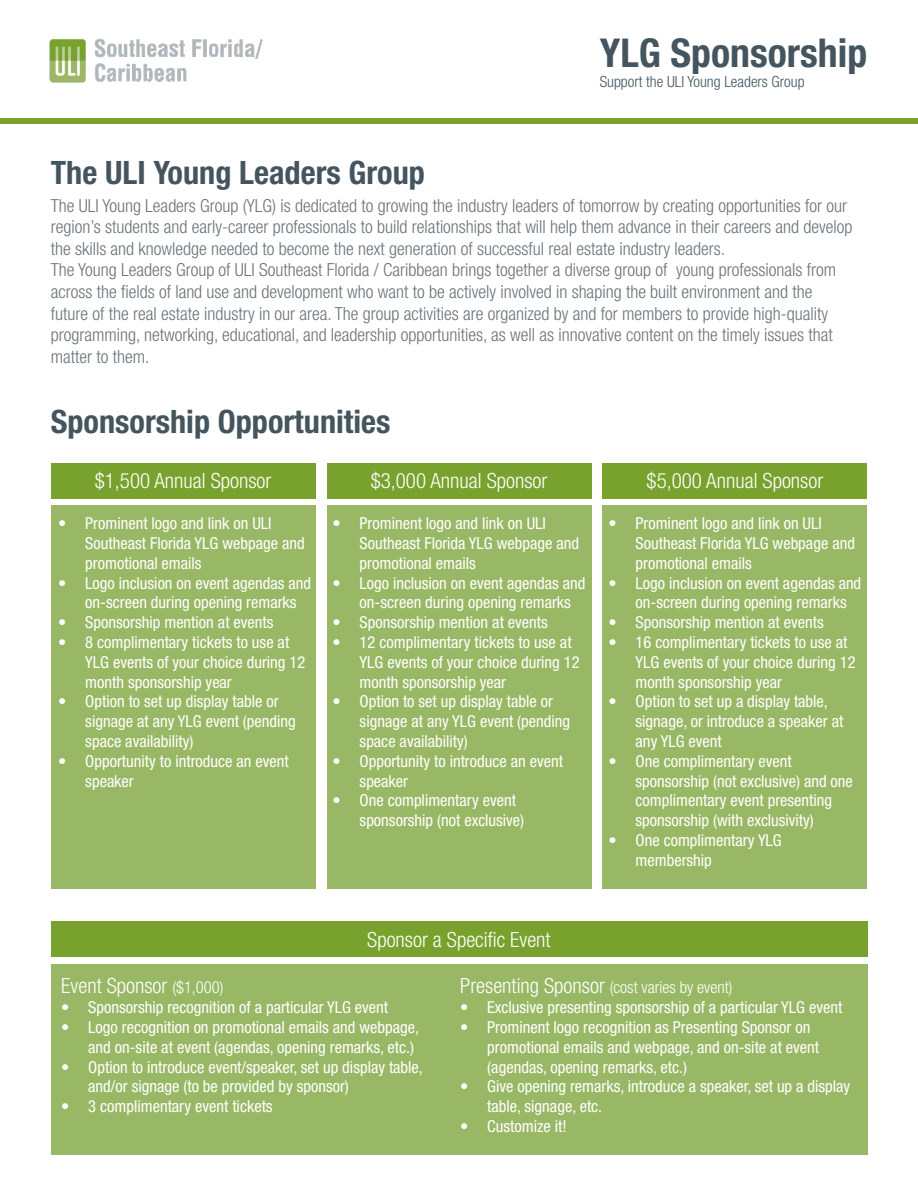
<style>
.page{position:relative;width:918px;height:1188px;background:#fff}
.page>*{position:absolute;margin:0;border:0;box-sizing:border-box;transform-origin:0 0}
.t1{font:700 condensed 39.75px "Helvetica Neue LT Pro";color:#45555f}
.t2{font:700 condensed 32.25px "Helvetica Neue LT Pro";color:#45555f}
.t3{font:300 condensed 21px "Helvetica Neue LT Pro";color:#fff}
.t4{font:300 condensed 18px/21.6px "Helvetica Neue LT Pro";color:#6a747b}
.t5{font:condensed 16.5px/19.8px "Helvetica Neue LT Pro";color:#fff}
.t6{font:300 condensed 16.5px "Helvetica Neue LT Pro";color:#fff}
.t7{font:300 condensed 15.45px "Helvetica Neue LT Pro";color:#45555f}
.s1{font-size:16.5px}
.s2{font-size:21px}
</style>
<div class="page">
<div style="left:51px;top:506px;width:264px;height:383px;background:#99b865"></div>
<div style="left:327px;top:506px;width:264px;height:383px;background:#99b865"></div>
<div style="left:603px;top:506px;width:264px;height:383px;background:#99b865"></div>
<div style="left:51px;top:463px;width:264px;height:35px;background:#78a22d"></div>
<div style="left:327px;top:463px;width:264px;height:35px;background:#78a22d"></div>
<div style="left:603px;top:463px;width:264px;height:35px;background:#78a22d"></div>
<div style="left:51px;top:921px;width:816px;height:36px;background:#78a22d"></div>
<div style="left:51px;top:964px;width:816px;height:191px;background:#99b865"></div>
<img style="left:49px;top:38px;width:214px;height:45px">
<div style="left:0;top:119px;width:918px;height:5px;background:#78a22d"></div>
<p class="t1" style="left:600px;top:29px;width:269px">YLG Sponsorship</p>
<p class="t7" style="left:600px;top:73px;width:206px">Support the ULI Young Leaders Group</p>
<p class="t2" style="left:51px;top:153px;width:376px">The ULI Young Leaders Group</p>
<p class="t4" style="left:51px;top:194px;width:803px">The ULI Young Leaders Group (YLG) is dedicated to growing the industry leaders of tomorrow by creating opportunities for our region’s students and early-career professionals to build relationships that will help them advance in their careers and develop the skills and knowledge needed to become the next generation of successful real estate industry leaders.</p>
<p class="t4" style="left:51px;top:259px;width:787px">The Young Leaders Group of ULI Southeast Florida / Caribbean brings together a diverse group of young professionals from across the fields of land use and development who want to be actively involved in shaping the built environment and the future of the real estate industry in our area. The group activities are organized by and for members to provide high-quality programming, networking, educational, and leadership opportunities, as well as innovative content on the timely issues that matter to them.</p>
<p class="t2" style="left:51px;top:402px;width:341px">Sponsorship Opportunities</p>
<p class="t3" style="left:95px;top:469px;width:178px">$1,500 Annual Sponsor</p>
<p class="t3" style="left:371px;top:469px;width:178px">$3,000 Annual Sponsor</p>
<p class="t3" style="left:647px;top:469px;width:178px">$5,000 Annual Sponsor</p>
<p class="t5" style="left:85px;top:513px;width:221px;text-indent:-27px">• Prominent logo and link on ULI<br>Southeast Florida YLG webpage and promotional emails</p>
<p class="t5" style="left:85px;top:573px;width:227px;text-indent:-27px">• Logo inclusion on event agendas and on-screen during opening remarks</p>
<p class="t5" style="left:58px;top:612px;width:217px">• Sponsorship mention at events</p>
<p class="t5" style="left:85px;top:632px;width:222px;text-indent:-27px">• 8 complimentary tickets to use at<br>YLG events of your choice during 12 month sponsorship year</p>
<p class="t5" style="left:85px;top:691px;width:212px;text-indent:-27px">• Option to set up display table or signage at any YLG event (pending space availability)</p>
<p class="t5" style="left:85px;top:751px;width:205px;text-indent:-27px">• Opportunity to introduce an event speaker</p>
<p class="t5" style="left:360px;top:513px;width:221px;text-indent:-27px">• Prominent logo and link on ULI<br>Southeast Florida YLG webpage and promotional emails</p>
<p class="t5" style="left:360px;top:573px;width:227px;text-indent:-27px">• Logo inclusion on event agendas and on-screen during opening remarks</p>
<p class="t5" style="left:333px;top:612px;width:217px">• Sponsorship mention at events</p>
<p class="t5" style="left:360px;top:632px;width:222px;text-indent:-27px">• 12 complimentary tickets to use at<br>YLG events of your choice during 12 month sponsorship year</p>
<p class="t5" style="left:360px;top:691px;width:212px;text-indent:-27px">• Option to set up display table or signage at any YLG event (pending space availability)</p>
<p class="t5" style="left:360px;top:751px;width:205px;text-indent:-27px">• Opportunity to introduce an event speaker</p>
<p class="t5" style="left:360px;top:790px;width:166px;text-indent:-27px">• One complimentary event sponsorship (not exclusive)</p>
<p class="t5" style="left:636px;top:513px;width:221px;text-indent:-27px">• Prominent logo and link on ULI<br>Southeast Florida YLG webpage and promotional emails</p>
<p class="t5" style="left:636px;top:573px;width:227px;text-indent:-27px">• Logo inclusion on event agendas and on-screen during opening remarks</p>
<p class="t5" style="left:609px;top:612px;width:217px">• Sponsorship mention at events</p>
<p class="t5" style="left:636px;top:632px;width:222px;text-indent:-27px">• 16 complimentary tickets to use at<br>YLG events of your choice during 12 month sponsorship year</p>
<p class="t5" style="left:636px;top:691px;width:209px;text-indent:-27px">• Option to set up a display table, signage, or introduce a speaker at any YLG event</p>
<p class="t5" style="left:636px;top:751px;width:219px;text-indent:-27px">• One complimentary event sponsorship (not exclusive) and one complimentary event presenting sponsorship (with exclusivity)</p>
<p class="t5" style="left:636px;top:830px;width:148px;text-indent:-27px">• One complimentary YLG membership</p>
<p class="t3" style="left:367px;top:927px;width:185px">Sponsor a Specific Event</p>
<p class="t3" style="left:61px;top:974px;width:164px">Event Sponsor <span class="s1">($1,000)</span></p>
<p class="t5" style="left:61px;top:997px;width:328px">• Sponsorship recognition of a particular YLG event</p>
<p class="t5" style="left:88px;top:1017px;width:332px;text-indent:-27px">• Logo recognition on promotional emails and webpage, and on-site at event (agendas, opening remarks, etc.)</p>
<p class="t5" style="left:88px;top:1057px;width:336px;text-indent:-27px">• Option to introduce event/speaker, set up display table, and/or signage (to be provided by sponsor)</p>
<p class="t5" style="left:61px;top:1096px;width:213px">• 3 complimentary event tickets</p>
<p class="t6" style="left:460px;top:978px;width:274px"><span class="s2">Presenting Sponsor</span> (cost varies by event)</p>
<p class="t5" style="left:460px;top:997px;width:384px">• Exclusive presenting sponsorship of a particular YLG event</p>
<p class="t5" style="left:487px;top:1017px;width:333px;text-indent:-27px">• Prominent logo recognition as Presenting Sponsor on promotional emails and webpage, and on-site at event (agendas, opening remarks, etc.)</p>
<p class="t5" style="left:487px;top:1077px;width:364px;text-indent:-27px">• Give opening remarks, introduce a speaker, set up a display table, signage, etc.</p>
<p class="t5" style="left:460px;top:1116px;width:108px">• Customize it!</p>
</div>
